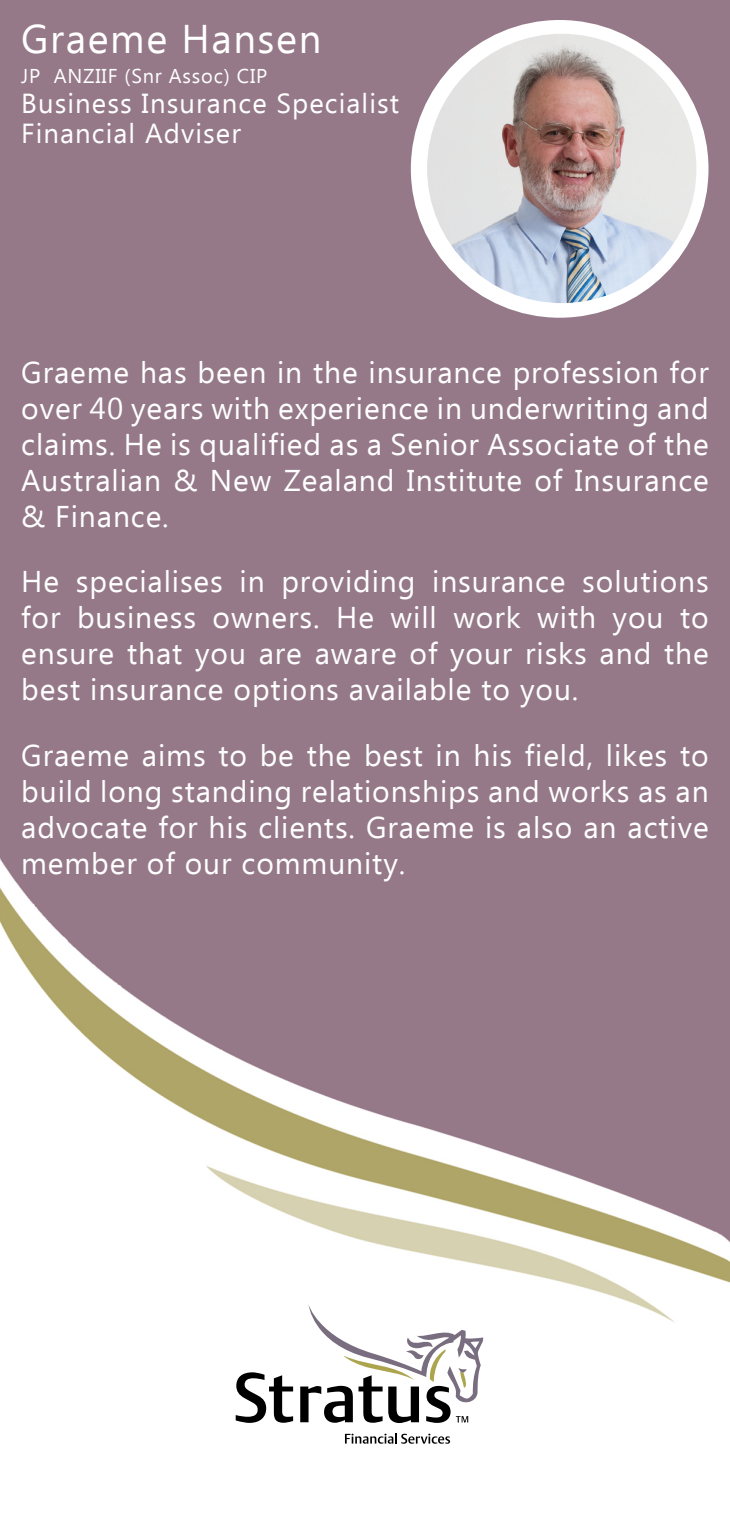
<style>
.page{position:relative;width:730px;height:1517px;background:#fff}
.page>*{position:absolute;margin:0;border:0;box-sizing:border-box;transform-origin:0 0}
.t1{font:40px "Ebrima";letter-spacing:.04em;color:#fff}
.t2{font:30px/36px "Ebrima";letter-spacing:.03em;color:#fff;text-align:justify}
.t3{font:27.5px/30px "Ebrima";letter-spacing:.04em;color:#fff}
.t4{font:20px "Ebrima";letter-spacing:.04em;color:#fff}
</style>
<div class="page">
<img style="left:0;top:0;width:730px;height:1444px">
<div style="left:412px;top:21px;width:295px;height:295px;background:#fff;border-radius:50%"></div>
<svg style="left:236px;top:1372px;width:57px;height:50px"></svg>
<svg style="left:345px;top:1432px;width:105px;height:11px"></svg>
<svg style="left:300px;top:1304px;width:183px;height:119px"></svg>
<img style="left:427px;top:34px;width:269px;height:269px;border-radius:135px">
<h1 class="t1" style="left:21px;top:10px;width:302px">Graeme Hansen</h1>
<p class="t4" style="left:21px;top:62px;width:248px">JP ANZIIF (Snr Assoc) CIP</p>
<p class="t3" style="left:21px;top:90px;width:379px">Business Insurance Specialist<br>Financial Adviser</p>
<p class="t2" style="left:21px;top:357px;width:689px">Graeme has been in the insurance profession for over 40 years with experience in underwriting and claims. He is qualified as a Senior Associate of the Australian &amp; New Zealand Institute of Insurance &amp; Finance.</p>
<p class="t2" style="left:21px;top:566px;width:689px">He specialises in providing insurance solutions for business owners. He will work with you to ensure that you are aware of your risks and the best insurance options available to you.</p>
<p class="t2" style="left:21px;top:739px;width:689px">Graeme aims to be the best in his field, likes to build long standing relationships and works as an advocate for his clients. Graeme is also an active member of our community.</p>
</div>
